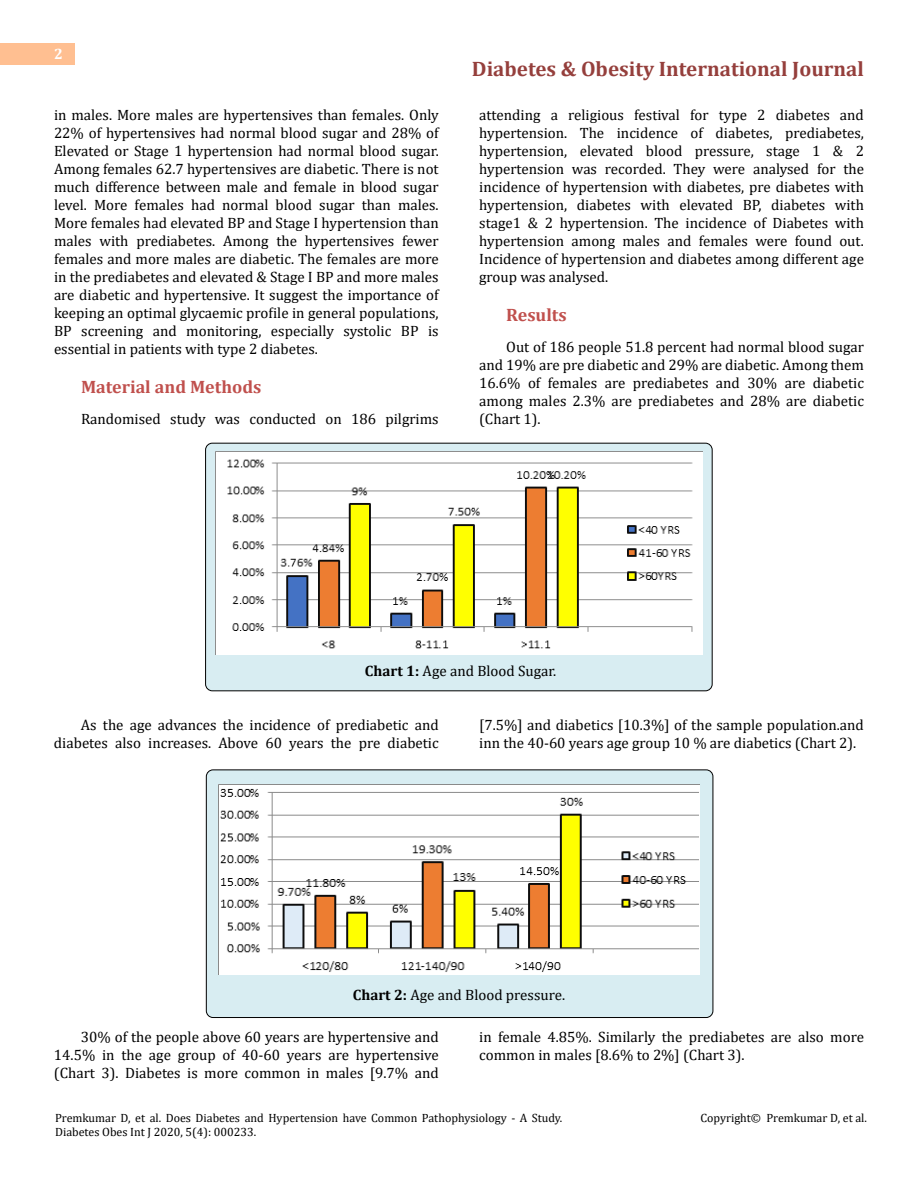
<style>
.page{position:relative;width:918px;height:1188px;background:#fff}
.page>*{position:absolute;margin:0;border:0;box-sizing:border-box;transform-origin:0 0}
.t1{font:700 21px "Cambria";color:#953f3c}
.t2{font:700 18px "Cambria";color:#c0504d}
.t3{font:15px/18px "Cambria";color:#000;text-align:justify}
.t4{font:700 15px "Cambria";color:#fff}
.t5{font:12px/14.4px "Cambria";color:#000}
.s1{font-weight:700}
</style>
<div class="page">
<div style="left:0;top:43px;width:75px;height:21px;background:#ffbf91"></div>
<div style="left:206px;top:770px;width:507px;height:248px;background:#d8edf2;border-radius:7px"></div>
<div style="left:206px;top:770px;width:507px;height:248px;border:1px solid #000;border-radius:7px"></div>
<div style="left:206px;top:443px;width:506px;height:248px;background:#d8edf2;border-radius:7px"></div>
<div style="left:205px;top:443px;width:508px;height:248px;border:1px solid #000;border-radius:7px"></div>
<img style="left:215px;top:451px;width:488px;height:203px">
<img style="left:219px;top:784px;width:480px;height:191px">
<p class="t4" style="left:54px;top:44px;width:10px">2</p>
<p class="t3" style="left:54px;top:105px;width:386px">in males. More males are hypertensives than females. Only 22% of hypertensives had normal blood sugar and 28% of Elevated or Stage 1 hypertension had normal blood sugar.<br>Among females 62.7 hypertensives are diabetic. There is not much difference between male and female in blood sugar level. More females had normal blood sugar than males.<br>More females had elevated BP and Stage I hypertension than males with prediabetes. Among the hypertensives fewer females and more males are diabetic. The females are more in the prediabetes and elevated &amp; Stage I BP and more males are diabetic and hypertensive. It suggest the importance of keeping an optimal glycaemic profile in general populations, BP screening and monitoring, especially systolic BP is essential in patients with type 2 diabetes.</p>
<p class="t2" style="left:81px;top:374px;width:182px">Material and Methods</p>
<p class="t3" style="left:81px;top:410px;width:359px">Randomised study was conducted on 186 pilgrims</p>
<h1 class="t1" style="left:472px;top:54px;width:394px">Diabetes &amp; Obesity International Journal</h1>
<p class="t3" style="left:479px;top:105px;width:386px">attending a religious festival for type 2 diabetes and hypertension. The incidence of diabetes, prediabetes, hypertension, elevated blood pressure, stage 1 &amp; 2 hypertension was recorded. They were analysed for the incidence of hypertension with diabetes, pre diabetes with hypertension, diabetes with elevated BP, diabetes with stage1 &amp; 2 hypertension. The incidence of Diabetes with hypertension among males and females were found out.<br>Incidence of hypertension and diabetes among different age group was analysed.</p>
<p class="t2" style="left:506px;top:302px;width:62px">Results</p>
<p class="t3" style="left:479px;top:338px;width:386px;text-indent:27px">Out of 186 people 51.8 percent had normal blood sugar and 19% are pre diabetic and 29% are diabetic. Among them 16.6% of females are prediabetes and 30% are diabetic among males 2.3% are prediabetes and 28% are diabetic (Chart 1).</p>
<p class="t3" style="left:365px;top:662px;width:193px"><span class="s1">Chart 1:</span> Age and Blood Sugar.</p>
<p class="t3" style="left:54px;top:716px;width:386px;text-align:right">As the age advances the incidence of prediabetic and diabetes also increases. Above 60 years the pre diabetic</p>
<p class="t3" style="left:479px;top:716px;width:386px">[7.5%] and diabetics [10.3%] of the sample population.and inn the 40-60 years age group 10 % are diabetics (Chart 2).</p>
<p class="t3" style="left:353px;top:986px;width:214px"><span class="s1">Chart 2:</span> Age and Blood pressure.</p>
<p class="t3" style="left:54px;top:1028px;width:386px;text-indent:27px">30% of the people above 60 years are hypertensive and 14.5% in the age group of 40-60 years are hypertensive (Chart 3). Diabetes is more common in males [9.7% and</p>
<p class="t3" style="left:479px;top:1028px;width:386px">in female 4.85%. Similarly the prediabetes are also more common in males [8.6% to 2%] (Chart 3).</p>
<p class="t5" style="left:55px;top:1111px;width:509px">Premkumar D, et al. Does Diabetes and Hypertension have Common Pathophysiology - A Study.<br>Diabetes Obes Int J 2020, 5(4): 000233.</p>
<p class="t5" style="left:700px;top:1111px;width:168px">Copyright© Premkumar D, et al.</p>
</div>
